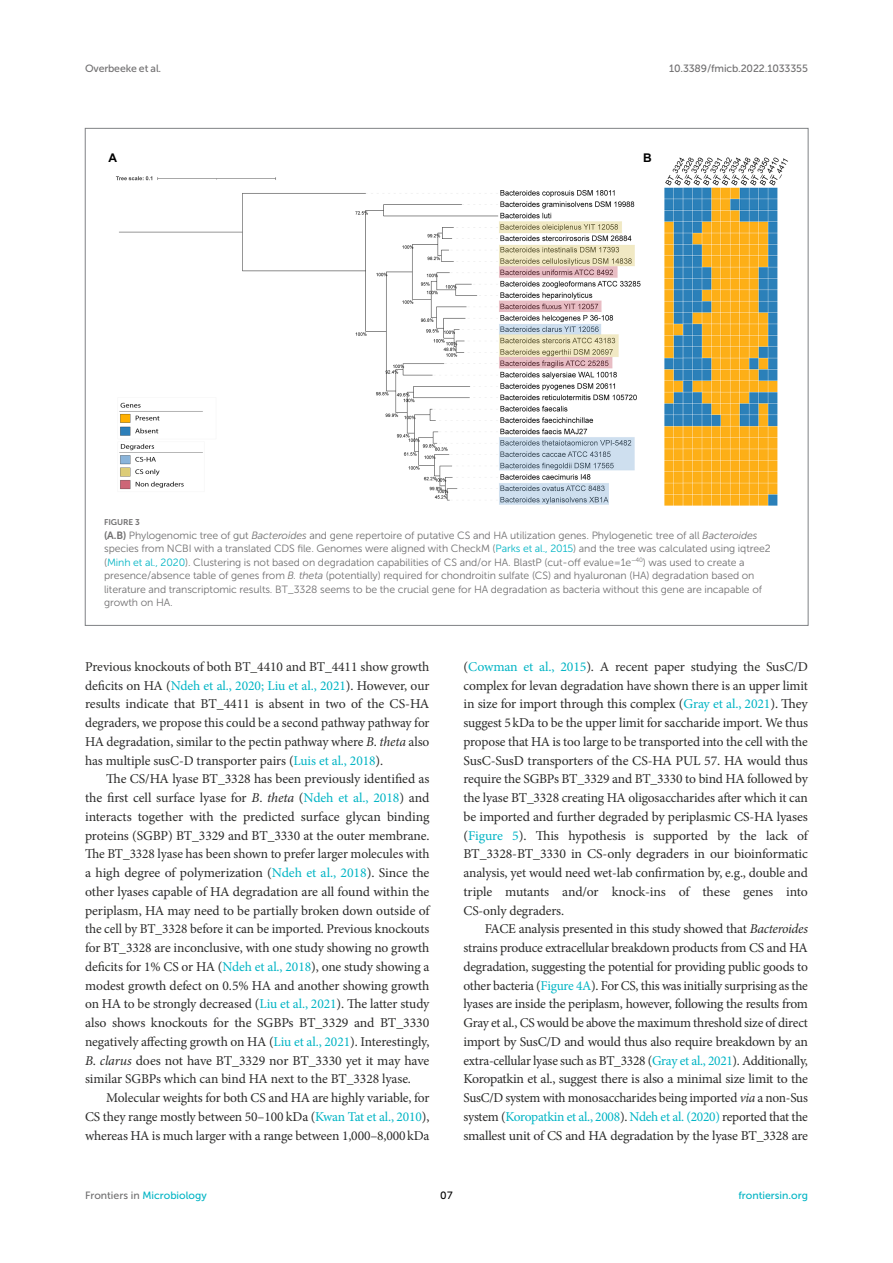
<style>
.page{position:relative;width:893px;height:1263px;background:#fff}
.page>*{position:absolute;margin:0;border:0;box-sizing:border-box;transform-origin:0 0}
.TEXT{font:13.5px/18.8px "Minion Pro";letter-spacing:-.01em;color:#2b2b2a;text-align:justify}
.t1{font:700 12px "Arial";color:#000}
.FIG_LEG{font:10.5px/13.5px "Museo Sans 300";letter-spacing:-.01em;color:#706f70}
.t2{font:10.5px "Museo Sans 500";letter-spacing:-.015em;color:#706f70}
.t3{font:10.5px "Museo Sans 500";color:#00b4c4}
.t4{font:10.5px "Museo Sans 500";color:#000}
.FIG_HD{font:8.25px "Museo Sans 700";letter-spacing:-.01em;color:#706f70}
.s1{font-family:"Museo Sans 700"}
.s2{font-style:italic}
.s3{color:#00b4c4}
.s4{color:#706f70}
</style>
<div class="page">
<img style="left:116px;top:157px;width:672px;height:349px">
<p class="t2" style="left:85px;top:63px;width:78px">Overbeeke et al.</p>
<p class="t2" style="left:669px;top:63px;width:140px">10.3389/fmicb.2022.1033355</p>
<p class="t1" style="left:108px;top:149px;width:10px">A</p>
<p class="t1" style="left:643px;top:149px;width:10px">B</p>
<p class="FIG_HD" style="left:104px;top:518px;width:37px">FIGURE 3</p>
<p class="FIG_LEG" style="left:104px;top:529px;width:668px"><span class="s1">(A.B)</span> Phylogenomic tree of gut <span class="s2">Bacteroides</span> and gene repertoire of putative CS and HA utilization genes. Phylogenetic tree of all <span class="s2">Bacteroides </span>species from NCBI with a translated CDS file. Genomes were aligned with CheckM (<span class="s3">Parks et al., 2015</span>) and the tree was calculated using iqtree2 (<span class="s3">Minh et al., 2020</span>). Clustering is not based on degradation capabilities of CS and/or HA. BlastP (cut-off evalue = 1e<sup>−</sup><sup>40</sup>) was used to create a presence/absence table of genes from <span class="s2">B. theta</span> (potentially) required for chondroitin sulfate (CS) and hyaluronan (HA) degradation based on literature and transcriptomic results. BT_3328 seems to be the crucial gene for HA degradation as bacteria without this gene are incapable of growth on HA.</p>
<p class="TEXT" style="left:85px;top:657px;width:346px">Previous knockouts of both BT_4410 and BT_4411 show growth deficits on HA (<span class="s3">Ndeh et al., 2020; Liu et al., 2021</span>). However, our results indicate that BT_4411 is absent in two of the CS-HA degraders, we propose this could be a second pathway pathway for HA degradation, similar to the pectin pathway where <span class="s2">B</span>. <span class="s2">theta</span> also has multiple susC-D transporter pairs (<span class="s3">Luis et al., 2018</span>).</p>
<p class="TEXT" style="left:85px;top:770px;width:346px;text-indent:21px">The CS/HA lyase BT_3328 has been previously identified as the first cell surface lyase for <span class="s2">B</span>. <span class="s2">theta</span> (<span class="s3">Ndeh et al., 2018</span>) and interacts together with the predicted surface glycan binding proteins (SGBP) BT_3329 and BT_3330 at the outer membrane.<br>The BT_3328 lyase has been shown to prefer larger molecules with a high degree of polymerization (<span class="s3">Ndeh et al., 2018</span>). Since the other lyases capable of HA degradation are all found within the periplasm, HA may need to be partially broken down outside of the cell by BT_3328 before it can be imported. Previous knockouts for BT_3328 are inconclusive, with one study showing no growth deficits for 1% CS or HA (<span class="s3">Ndeh et al., 2018</span>), one study showing a modest growth defect on 0.5% HA and another showing growth on HA to be strongly decreased (<span class="s3">Liu et al., 2021</span>). The latter study also shows knockouts for the SGBPs BT_3329 and BT_3330 negatively affecting growth on HA (<span class="s3">Liu et al., 2021</span>). Interestingly, <span class="s2">B</span>. <span class="s2">clarus</span> does not have BT_3329 nor BT_3330 yet it may have similar SGBPs which can bind HA next to the BT_3328 lyase.</p>
<p class="TEXT" style="left:85px;top:1088px;width:346px;text-indent:21px">Molecular weights for both CS and HA are highly variable, for CS they range mostly between 50–100 kDa (<span class="s3">Kwan Tat et al., 2010</span>), whereas HA is much larger with a range between 1,000–8,000kDa</p>
<p class="TEXT" style="left:463px;top:657px;width:346px">(<span class="s3">Cowman et al., 2015</span>). A recent paper studying the SusC/D complex for levan degradation have shown there is an upper limit in size for import through this complex (<span class="s3">Gray et al., 2021</span>). They suggest 5kDa to be the upper limit for saccharide import. We thus propose that HA is too large to be transported into the cell with the SusC-SusD transporters of the CS-HA PUL 57. HA would thus require the SGBPs BT_3329 and BT_3330 to bind HA followed by the lyase BT_3328 creating HA oligosaccharides after which it can be imported and further degraded by periplasmic CS-HA lyases (<span class="s3">Figure 5</span>). This hypothesis is supported by the lack of BT_3328-BT_3330 in CS-only degraders in our bioinformatic analysis, yet would need wet-lab confirmation by, e.g., double and triple mutants and/or knock-ins of these genes into CS-only degraders.</p>
<p class="TEXT" style="left:463px;top:920px;width:346px;text-indent:21px">FACE analysis presented in this study showed that <span class="s2">Bacteroides </span>strains produce extracellular breakdown products from CS and HA degradation, suggesting the potential for providing public goods to other bacteria (<span class="s3">Figure 4A</span>). For CS, this was initially surprising as the lyases are inside the periplasm, however, following the results from Gray et al., CS would be above the maximum threshold size of direct import by SusC/D and would thus also require breakdown by an extra-cellular lyase such as BT_3328 (<span class="s3">Gray et al., 2021</span>). Additionally, Koropatkin et al., suggest there is also a minimal size limit to the SusC/D system with monosaccharides being imported <span class="s2">via</span> a non-Sus system (<span class="s3">Koropatkin et al., 2008</span>). <span class="s3">Ndeh et al. (2020)</span> reported that the smallest unit of CS and HA degradation by the lyase BT_3328 are</p>
<p class="t3" style="left:85px;top:1190px;width:123px"><span class="s4">Frontiers in</span> Microbiology</p>
<p class="t4" style="left:440px;top:1190px;width:14px">07</p>
<p class="t3" style="left:738px;top:1190px;width:71px">frontiersin.org</p>
</div>
